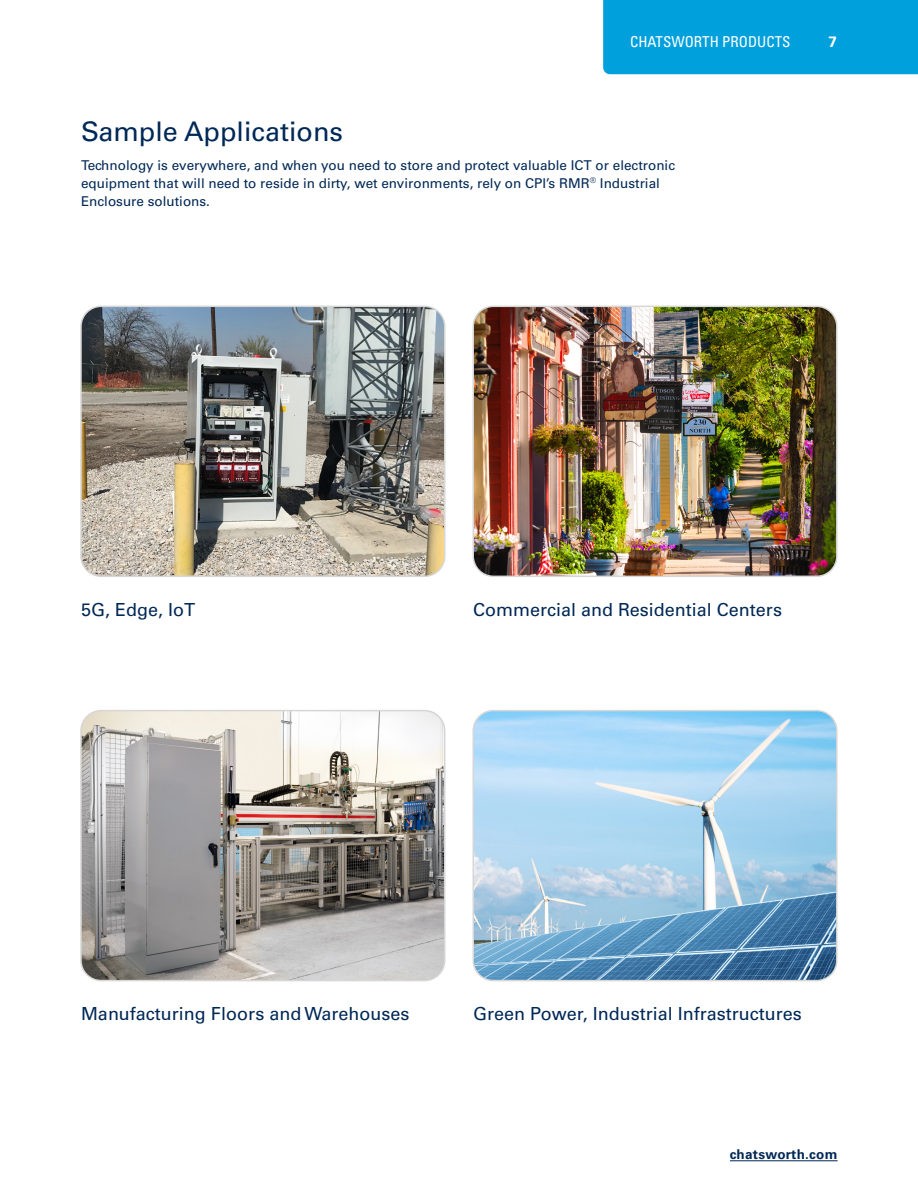
<style>
.page{position:relative;width:918px;height:1188px;background:#fff}
.page>*{position:absolute;margin:0;border:0;box-sizing:border-box;transform-origin:0 0}
.t1{font:27px "Univers LT Std";color:#002856}
.t2{font:18px "Univers LT Std";color:#002856}
.t3{font:condensed 15px "Univers LT Std";color:#fff}
.t4{font:700 15px "Univers LT Std";color:#fff}
.t5{font:13.5px/18px "Univers LT Std";color:#002856}
.t6{font:700 13.5px "Univers LT Std";letter-spacing:.02em;color:#002856}
</style>
<div class="page">
<hr style="left:730px;top:1160px;width:108px;height:1px;background:#002856">
<div style="left:603px;top:0;width:315px;height:74px;background:#00a0dd"></div>
<img style="left:83px;top:306px;width:360px;height:268px">
<div style="left:80px;top:306px;width:366px;height:271px;border:2px solid #d6d7d6;border-radius:20px"></div>
<img style="left:473px;top:306px;width:362px;height:270px">
<div style="left:473px;top:306px;width:365px;height:271px;border:2px solid #d6d7d6;border-radius:20px"></div>
<img style="left:83px;top:713px;width:360px;height:268px">
<div style="left:80px;top:710px;width:366px;height:271px;border:2px solid #d6d7d6;border-radius:20px"></div>
<img style="left:473px;top:711px;width:362px;height:270px">
<div style="left:473px;top:710px;width:365px;height:271px;border:2px solid #d6d7d6;border-radius:20px"></div>
<p class="t3" style="left:630px;top:32px;width:162px">CHATSWORTH PRODUCTS</p>
<p class="t4" style="left:829px;top:33px;width:10px">7</p>
<h1 class="t1" style="left:81px;top:115px;width:264px">Sample Applications</h1>
<p class="t5" style="left:81px;top:156px;width:596px">Technology is everywhere, and when you need to store and protect valuable ICT or electronic equipment that will need to reside in dirty, wet environments, rely on CPI’s RMR<sup>®</sup> Industrial<br>Enclosure solutions.</p>
<h2 class="t2" style="left:81px;top:598px;width:116px">5G, Edge, IoT</h2>
<h2 class="t2" style="left:473px;top:598px;width:311px">Commercial and Residential Centers</h2>
<h2 class="t2" style="left:81px;top:1003px;width:330px">Manufacturing Floors and Warehouses</h2>
<h2 class="t2" style="left:473px;top:1003px;width:330px">Green Power, Industrial Infrastructures</h2>
<p class="t6" style="left:730px;top:1147px;width:109px">chatsworth.com</p>
</div>
